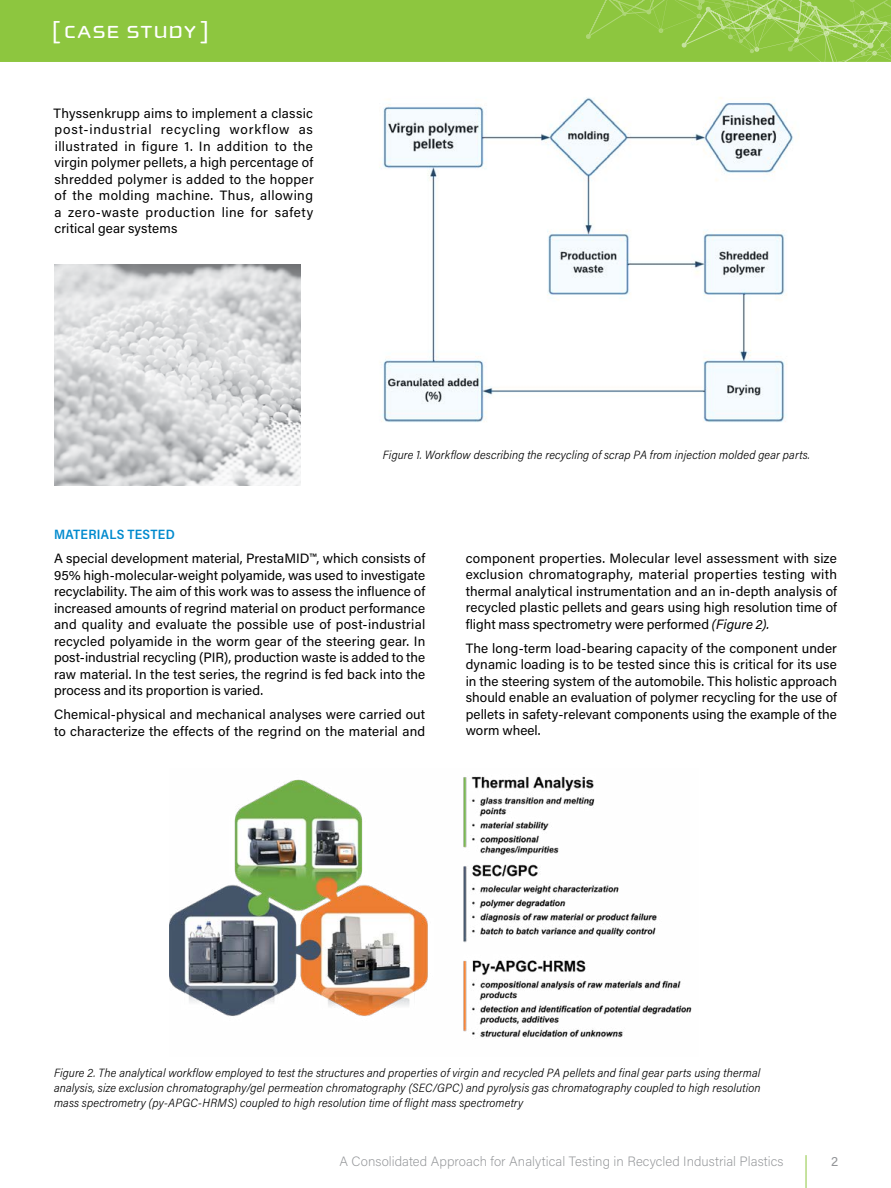
<style>
.page{position:relative;width:891px;height:1188px;background:#fff}
.page>*{position:absolute;margin:0;border:0;box-sizing:border-box;transform-origin:0 0}
.t1{font:25.5px "Cholla Unicase";letter-spacing:.03em;color:#fff;scale:1.1 1}
.t2{font:13.5px/16.5px "Acumin Pro";letter-spacing:.01em;color:#000;text-align:justify}
.t3{font:200 13.5px "Acumin Pro";letter-spacing:.005em;color:#939598}
.t4{font:600 13.5px "Acumin Pro Semi Cond";letter-spacing:.02em;color:#008ace}
.t5{font:13.5px "Acumin Pro";color:#939598}
.t6{font:italic 300 12px/15px "Acumin Pro Semi Cond";letter-spacing:.01em;color:#000;text-align:justify}
.s1{font-style:italic}
</style>
<div class="page">
<div style="left:0;top:0;width:891px;height:62px;background:#8dc63f"></div>
<hr style="left:806px;top:1155px;width:1px;height:33px;background:#8dc63f">
<svg style="left:584px;top:0;width:307px;height:62px"></svg>
<img style="left:381px;top:97px;width:418px;height:326px">
<img style="left:170px;top:776px;width:522px;height:262px">
<img style="left:55px;top:265px;width:246px;height:221px">
<h1 class="t1" style="left:52px;top:19px;width:145px">[ CASE STUDY ]</h1>
<p class="t2" style="left:54px;top:104px;width:262px">Thyssenkrupp aims to implement a classic post-industrial recycling workflow as illustrated in figure 1. In addition to the virgin polymer pellets, a high percentage of shredded polymer is added to the hopper of the molding machine. Thus, allowing a zero-waste production line for safety critical gear systems</p>
<p class="t6" style="left:383px;top:447px;width:429px">Figure 1. Workflow describing the recycling of scrap PA from injection molded gear parts.</p>
<p class="t4" style="left:54px;top:525px;width:122px">MATERIALS TESTED</p>
<p class="t2" style="left:54px;top:550px;width:373px">A special development material, PrestaMID™, which consists of 95% high-molecular-weight polyamide, was used to investigate recyclability. The aim of this work was to assess the influence of increased amounts of regrind material on product performance and quality and evaluate the possible use of post-industrial recycled polyamide in the worm gear of the steering gear. In post-industrial recycling (PIR), production waste is added to the raw material. In the test series, the regrind is fed back into the process and its proportion is varied.</p>
<p class="t2" style="left:54px;top:706px;width:373px">Chemical-physical and mechanical analyses were carried out to characterize the effects of the regrind on the material and</p>
<p class="t2" style="left:466px;top:549px;width:373px">component properties. Molecular level assessment with size exclusion chromatography, material properties testing with thermal analytical instrumentation and an in-depth analysis of recycled plastic pellets and gears using high resolution time of flight mass spectrometry were performed <span class="s1">(Figure 2).</span></p>
<p class="t2" style="left:466px;top:639px;width:373px">The long-term load-bearing capacity of the component under dynamic loading is to be tested since this is critical for its use in the steering system of the automobile. This holistic approach should enable an evaluation of polymer recycling for the use of pellets in safety-relevant components using the example of the worm wheel.</p>
<p class="t6" style="left:54px;top:1065px;width:708px">Figure 2. The analytical workflow employed to test the structures and properties of virgin and recycled PA pellets and final gear parts using thermal analysis, size exclusion chromatography/gel permeation chromatography (SEC/GPC) and pyrolysis gas chromatography coupled to high resolution mass spectrometry (py-APGC-HRMS) coupled to high resolution time of flight mass spectrometry</p>
<p class="t3" style="left:339px;top:1152px;width:446px">A Consolidated Approach for Analytical Testing in Recycled Industrial Plastics</p>
<p class="t5" style="left:831px;top:1151px;width:9px">2</p>
</div>
